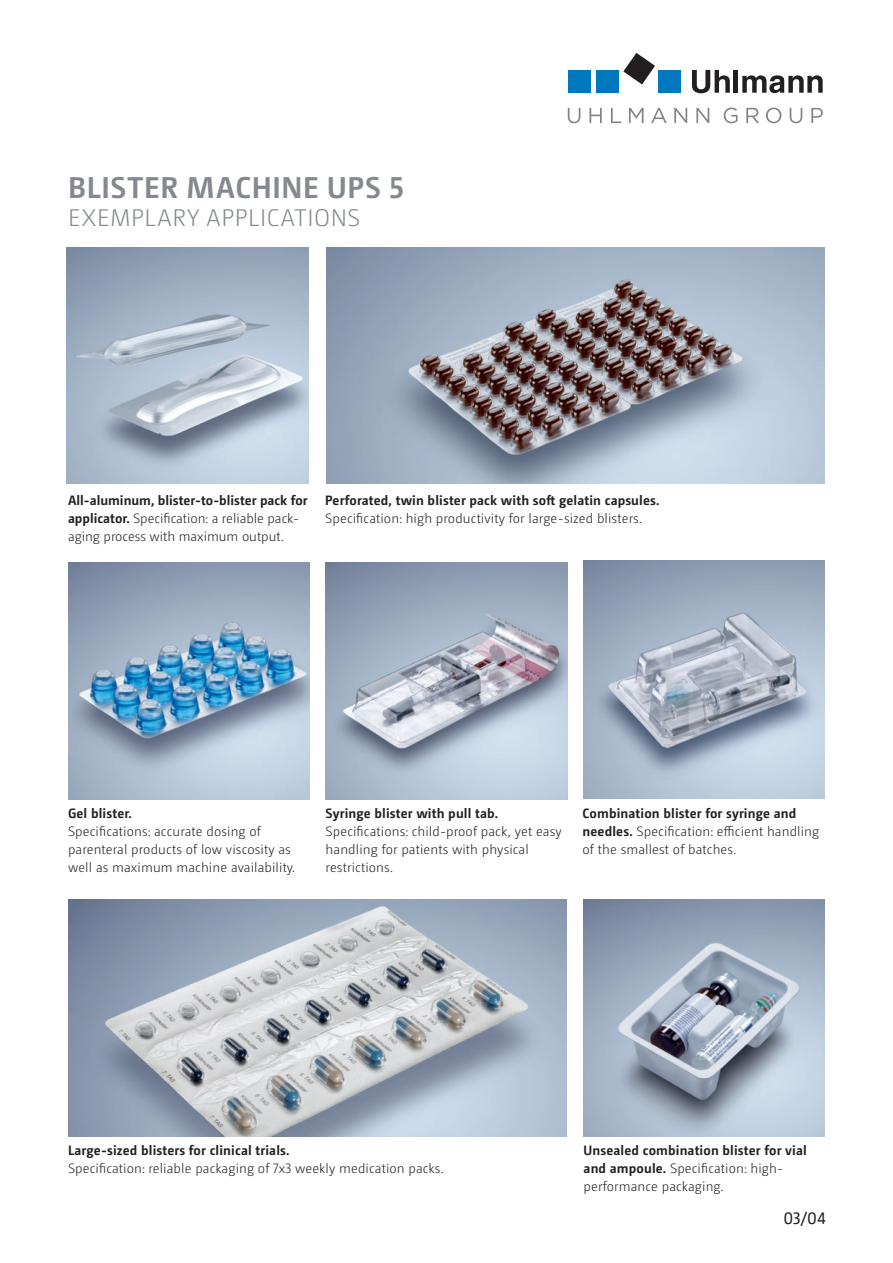
<style>
.page{position:relative;width:893px;height:1263px;background:#fff}
.page>*{position:absolute;margin:0;border:0;box-sizing:border-box;transform-origin:0 0}
.t1{font:700 30px "Camingo Dos Pro";letter-spacing:.025em;color:#84898f}
.t2{font:300 24px "Camingo Dos Pro";letter-spacing:.03em;color:#84898f}
.t3{font:16.5px "Camingo Dos Pro";color:#231f20}
.t4{font:300 13.5px/18px "Camingo Dos Pro";letter-spacing:.01em;color:#231f20}
.t5{font:700 13.5px/18px "Camingo Dos Pro";letter-spacing:.01em;color:#231f20}
.s1{font-weight:700}
.s2{font-weight:300}
</style>
<div class="page">
<img style="left:68px;top:899px;width:499px;height:237px">
<img style="left:326px;top:247px;width:499px;height:237px">
<img style="left:583px;top:899px;width:242px;height:238px">
<img style="left:67px;top:247px;width:241px;height:237px">
<img style="left:583px;top:561px;width:242px;height:237px">
<img style="left:326px;top:562px;width:241px;height:237px">
<img style="left:68px;top:562px;width:242px;height:237px">
<svg style="left:623px;top:53px;width:32px;height:31px"></svg>
<div style="left:568px;top:70px;width:22px;height:23px;background:#0078c0"></div>
<div style="left:596px;top:70px;width:23px;height:23px;background:#0078c0"></div>
<div style="left:658px;top:70px;width:23px;height:23px;background:#0078c0"></div>
<svg style="left:692px;top:70px;width:38px;height:23px"></svg>
<hr style="left:734px;top:70px;width:4px;height:23px;background:#231f20">
<svg style="left:742px;top:75px;width:81px;height:18px"></svg>
<svg style="left:568px;top:108px;width:255px;height:15px"></svg>
<h1 class="t1" style="left:68px;top:169px;width:337px">BLISTER MACHINE UPS 5</h1>
<h2 class="t2" style="left:68px;top:204px;width:294px">EXEMPLARY APPLICATIONS</h2>
<p class="t4" style="left:68px;top:491px;width:241px"><span class="s1">All-aluminum, blister-to-blister pack for applicator.</span> Specification: a reliable pack&shy;aging process with maximum output.</p>
<p class="t5" style="left:325px;top:491px;width:336px">Perforated, twin blister pack with soft gelatin capsules.</p>
<p class="t4" style="left:325px;top:509px;width:318px">Specification: high productivity for large-sized blisters.</p>
<p class="t5" style="left:68px;top:804px;width:65px">Gel blister.</p>
<p class="t4" style="left:68px;top:823px;width:229px">Specifications: accurate dosing of parenteral products of low viscosity as well as maximum machine availability.</p>
<p class="t5" style="left:326px;top:804px;width:174px">Syringe blister with pull tab.</p>
<p class="t4" style="left:326px;top:823px;width:237px">Specifications: child-proof pack, yet easy handling for patients with physical restrictions.</p>
<p class="t4" style="left:583px;top:805px;width:238px"><span class="s1">Combination blister for syringe and needles.</span> Specification: efficient handling of the smallest of batches.</p>
<p class="t5" style="left:68px;top:1141px;width:223px">Large-sized blisters for clinical trials.</p>
<p class="t4" style="left:68px;top:1159px;width:377px">Specification: reliable packaging of 7x3 weekly medication packs.</p>
<p class="t5" style="left:584px;top:1141px;width:225px">Unsealed combination blister for vial and ampoule. <span class="s2">Specification: high&shy;performance packaging.</span></p>
<p class="t3" style="left:783px;top:1209px;width:44px">03/04</p>
</div>
